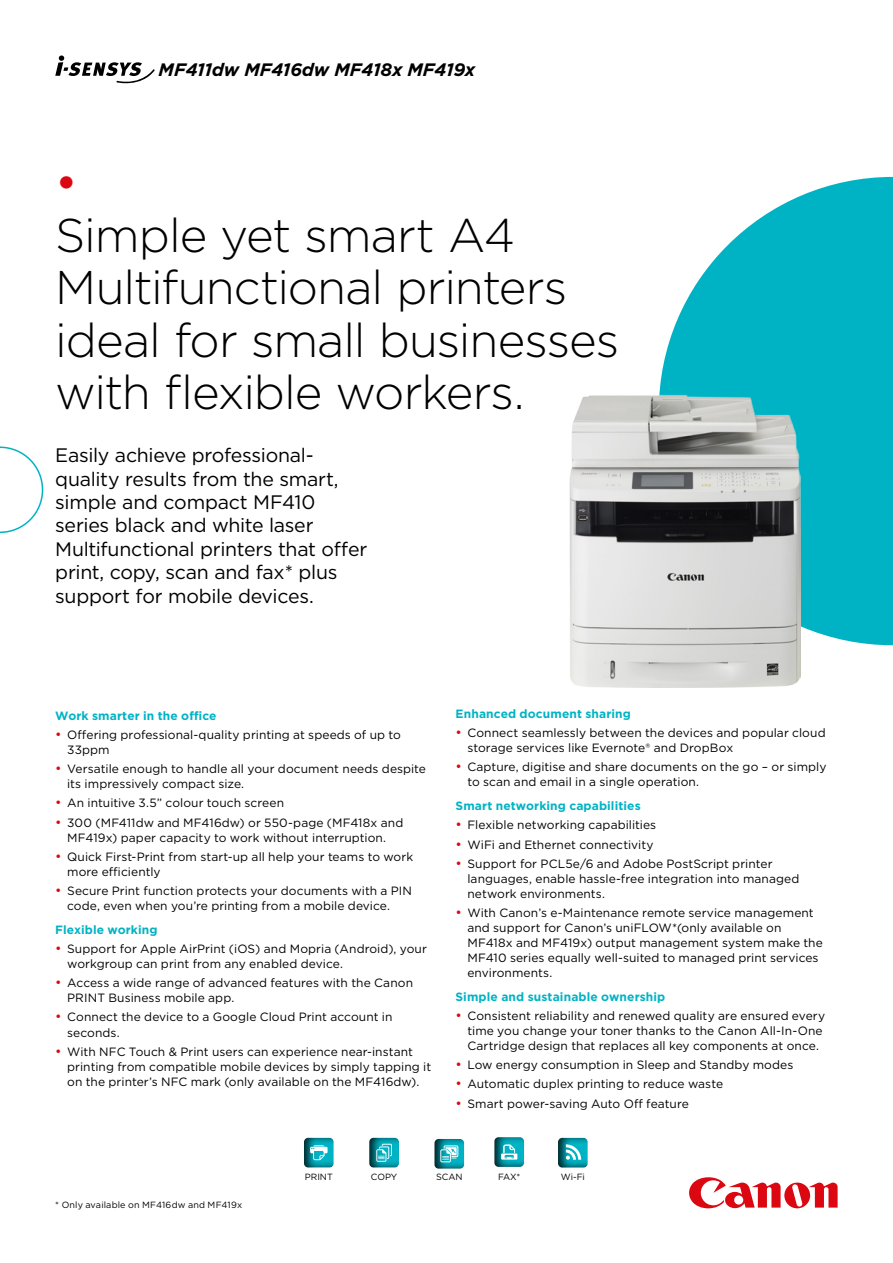
<style>
.page{position:relative;width:893px;height:1263px;background:#fff}
.page>*{position:absolute;margin:0;border:0;box-sizing:border-box;transform-origin:0 0}
.t1{font:300 47.25px/52.5px "Gotham";letter-spacing:-.025em;color:#000}
.t2{font:47.25px "Gotham";color:#db0812}
.t3{font:19.5px/23.4px "Gotham";letter-spacing:-.015em;color:#000}
.t4{font:italic 700 18px "Gotham";letter-spacing:-.02em;color:#000}
.t5{font:12px/15px "Gotham";letter-spacing:.005em;color:#000}
.t6{font:700 12px "Gotham";letter-spacing:.01em;color:#00b3c4}
.t7{font:9px "Gotham";letter-spacing:.005em;color:#000}
.s1{font-size:13.5px;color:#db0812}
</style>
<div class="page">
<svg style="left:689px;top:1177px;width:149px;height:31px"></svg>
<svg style="left:659px;top:177px;width:234px;height:468px;fill:#00b3c4"></svg>
<svg style="left:0;top:446px;width:43px;height:87px"></svg>
<div style="left:368px;top:1135px;width:31px;height:33px;background:#000;opacity:.8"></div>
<svg style="left:376px;top:1144px;width:16px;height:18px"></svg>
<div style="left:492px;top:1134px;width:33px;height:33px;background:#000;opacity:.8"></div>
<svg style="left:501px;top:1145px;width:16px;height:14px"></svg>
<div style="left:433px;top:1136px;width:33px;height:33px;background:#000;opacity:.8"></div>
<svg style="left:440px;top:1145px;width:18px;height:17px"></svg>
<div style="left:302px;top:1135px;width:33px;height:33px;background:#000;opacity:.8"></div>
<svg style="left:310px;top:1145px;width:18px;height:15px"></svg>
<div style="left:555px;top:1132px;width:34px;height:36px;background:#000;opacity:.8"></div>
<svg style="left:566px;top:1144px;width:15px;height:16px"></svg>
<svg style="left:55px;top:55px;width:100px;height:29px"></svg>
<img style="left:570px;top:395px;width:231px;height:292px">
<h3 class="t4" style="left:159px;top:57px;width:318px">MF411dw MF416dw MF418x MF419x</h3>
<h1 class="t2" style="left:55px;top:152px;width:24px">•</h1>
<h1 class="t1" style="left:55px;top:208px;width:566px">Simple yet smart A4<br>Multifunctional printers ideal for small businesses with flexible workers.</h1>
<h2 class="t3" style="left:55px;top:443px;width:314px">Easily achieve professional&shy;quality results from the smart, simple and compact MF410 series black and white laser<br>Multifunctional printers that offer print, copy, scan and fax* plus support for mobile devices.</h2>
<p class="t6" style="left:55px;top:707px;width:163px">Work smarter in the office</p>
<p class="t5" style="left:67px;top:727px;width:335px;text-indent:-12px"><span class="s1">•</span> Offering professional-quality printing at speeds of up to<br>33ppm</p>
<p class="t5" style="left:67px;top:761px;width:360px;text-indent:-12px"><span class="s1">•</span> Versatile enough to handle all your document needs despite its impressively compact size.</p>
<p class="t5" style="left:55px;top:795px;width:230px"><span class="s1">•</span> An intuitive 3.5” colour touch screen</p>
<p class="t5" style="left:55px;top:815px;width:349px;text-align:center"><span class="s1">•</span> 300 (MF411dw and MF416dw) or 550-page (MF418x and<br>MF419x) paper capacity to work without interruption.</p>
<p class="t5" style="left:67px;top:849px;width:347px;text-indent:-12px"><span class="s1">•</span> Quick First-Print from start-up all help your teams to work more efficiently</p>
<p class="t5" style="left:67px;top:883px;width:346px;text-indent:-12px"><span class="s1">•</span> Secure Print function protects your documents with a PIN code, even when you’re printing from a mobile device.</p>
<p class="t6" style="left:55px;top:921px;width:104px">Flexible working</p>
<p class="t5" style="left:67px;top:941px;width:361px;text-indent:-12px"><span class="s1">•</span> Support for Apple AirPrint (iOS) and Mopria (Android), your workgroup can print from any enabled device.</p>
<p class="t5" style="left:67px;top:975px;width:347px;text-indent:-12px"><span class="s1">•</span> Access a wide range of advanced features with the Canon<br>PRINT Business mobile app.</p>
<p class="t5" style="left:67px;top:1009px;width:327px;text-indent:-12px"><span class="s1">•</span> Connect the device to a Google Cloud Print account in seconds.</p>
<p class="t5" style="left:67px;top:1044px;width:366px;text-indent:-12px"><span class="s1">•</span> With NFC Touch &amp; Print users can experience near-instant printing from compatible mobile devices by simply tapping it on the printer’s NFC mark (only available on the MF416dw).</p>
<p class="t6" style="left:455px;top:706px;width:177px">Enhanced document sharing</p>
<p class="t5" style="left:467px;top:725px;width:360px;text-indent:-12px"><span class="s1">•</span> Connect seamlessly between the devices and popular cloud storage services like Evernote® and DropBox</p>
<p class="t5" style="left:467px;top:759px;width:361px;text-indent:-12px"><span class="s1">•</span> Capture, digitise and share documents on the go – or simply to scan and email in a single operation.</p>
<p class="t6" style="left:455px;top:798px;width:187px">Smart networking capabilities</p>
<p class="t5" style="left:455px;top:817px;width:202px"><span class="s1">•</span> Flexible networking capabilities</p>
<p class="t5" style="left:455px;top:836px;width:200px"><span class="s1">•</span> WiFi and Ethernet connectivity</p>
<p class="t5" style="left:467px;top:856px;width:333px;text-indent:-12px"><span class="s1">•</span> Support for PCL5e/6 and Adobe PostScript printer languages, enable hassle-free integration into managed network environments.</p>
<p class="t5" style="left:467px;top:905px;width:357px;text-indent:-12px"><span class="s1">•</span> With Canon’s e-Maintenance remote service management and support for Canon’s uniFLOW*(only available on MF418x and MF419x) output management system make the MF410 series equally well-suited to managed print services environments.</p>
<p class="t6" style="left:455px;top:988px;width:211px">Simple and sustainable ownership</p>
<p class="t5" style="left:467px;top:1008px;width:359px;text-indent:-12px"><span class="s1">•</span> Consistent reliability and renewed quality are ensured every time you change your toner thanks to the Canon All-In-One<br>Cartridge design that replaces all key components at once.</p>
<p class="t5" style="left:455px;top:1057px;width:339px"><span class="s1">•</span> Low energy consumption in Sleep and Standby modes</p>
<p class="t5" style="left:455px;top:1076px;width:269px"><span class="s1">•</span> Automatic duplex printing to reduce waste</p>
<p class="t5" style="left:455px;top:1095px;width:235px"><span class="s1">•</span> Smart power-saving Auto Off feature</p>
<p class="t7" style="left:55px;top:1199px;width:188px">* Only available on MF416dw and MF419x</p>
<p class="t7" style="left:305px;top:1171px;width:30px">PRINT</p>
<p class="t7" style="left:371px;top:1171px;width:28px">COPY</p>
<p class="t7" style="left:436px;top:1171px;width:28px">SCAN</p>
<p class="t7" style="left:498px;top:1171px;width:24px">FAX*</p>
<p class="t7" style="left:561px;top:1171px;width:26px">Wi-Fi</p>
</div>
